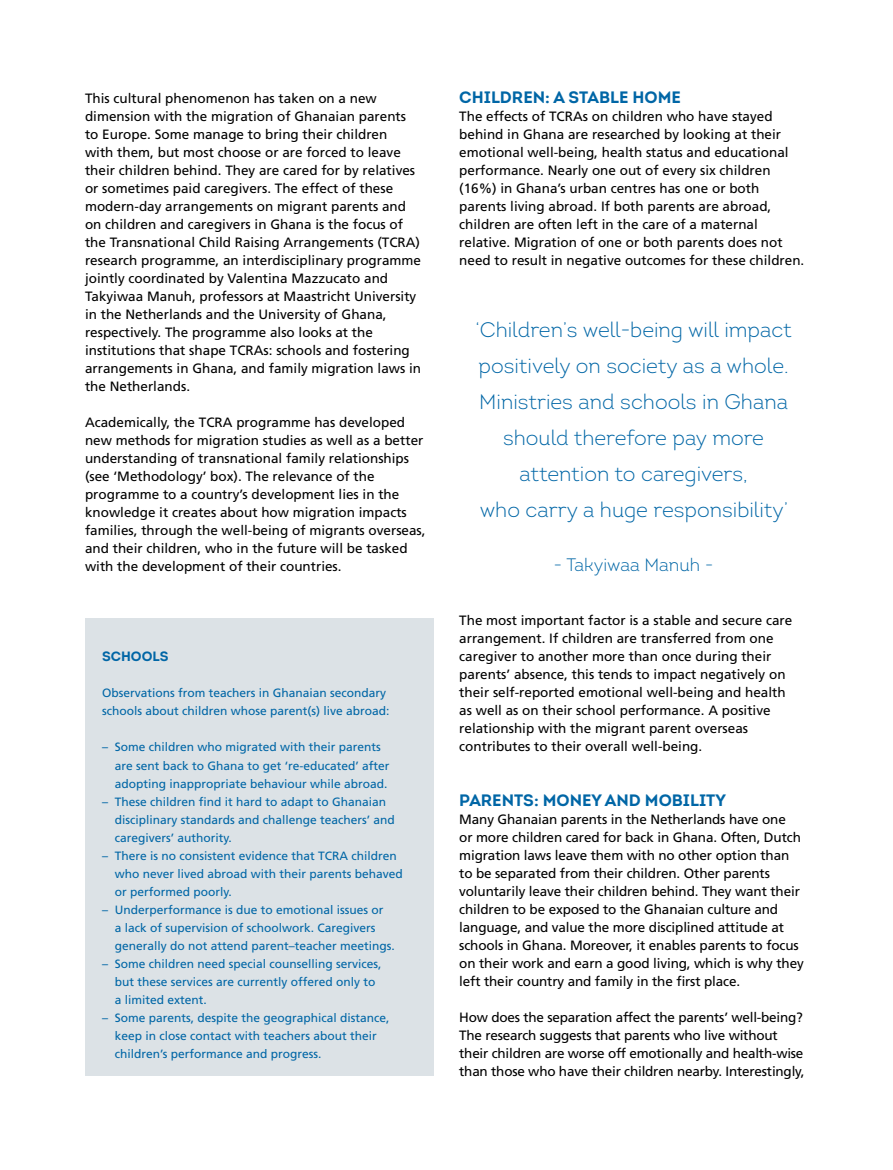
<style>
.page{position:relative;width:893px;height:1170px;background:#fff}
.page>*{position:absolute;margin:0;border:0;box-sizing:border-box;transform-origin:0 0}
.t1{font:300 21px/36px "Intro";color:#0066a6;text-align:center}
.t2{font:300 18px "Intro";color:#0066a6}
.t3{font:700 16.5px "Intro";color:#0066a6}
.t4{font:13.5px/18px "Frutiger LT Std";color:#000}
.t5{font:700 13.5px "Intro";color:#0066a6}
.t6{font:12px/18px "Frutiger LT Std";color:#0066a6}
</style>
<div class="page">
<div style="left:85px;top:618px;width:349px;height:457px;background:#dce2e6"></div>
<p class="t4" style="left:85px;top:89px;width:332px">This cultural phenomenon has taken on a new dimension with the migration of Ghanaian parents to Europe. Some manage to bring their children with them, but most choose or are forced to leave their children behind. They are cared for by relatives or sometimes paid caregivers. The effect of these modern-day arrangements on migrant parents and on children and caregivers in Ghana is the focus of the Transnational Child Raising Arrangements (TCRA</p>
<p class="t4" style="left:85px;top:233px;width:338px;text-indent:331px">) research programme, an interdisciplinary programme jointly coordinated by Valentina Mazzucato and Takyiwaa Manuh, professors at Maastricht U niversity in the Netherlands and the U niversity of Ghana, respectively. The programme also looks at the institutions that shape TCRA</p>
<p class="t4" style="left:85px;top:341px;width:338px;text-indent:179px">s: schools and fostering arrangements in Ghana, and family migration laws in the Netherlands.</p>
<p class="t4" style="left:85px;top:413px;width:131px">Academically, the TCRA</p>
<p class="t4" style="left:85px;top:413px;width:342px;text-indent:151px">programme has developed new methods for migration studies as well as a better understanding of transnational family relationships (see ‘Methodology’ box). The relevance of the programme to a country’s development lies in the knowledge it creates about how migration impacts families, through the well-being of migrants overseas, and their children, who in the future will be tasked with the development of their countries.</p>
<p class="t5" style="left:102px;top:648px;width:68px">SCHOOLS</p>
<p class="t6" style="left:102px;top:684px;width:289px">Observations from teachers in Ghanaian secondary schools about children whose parent(s) live abroad:</p>
<p class="t6" style="left:115px;top:738px;width:276px;text-indent:-13px">– Some children who migrated with their parents are sent back to Ghana to get ‘re-educated’ after adopting inappropriate behaviour while abroad.</p>
<p class="t6" style="left:115px;top:792px;width:282px;text-indent:-13px">– These children find it hard to adapt to Ghanaian disciplinary standards and challenge teachers’ and caregivers’ authority.</p>
<p class="t6" style="left:102px;top:846px;width:232px">– There is no consistent evidence that TCRA</p>
<p class="t6" style="left:115px;top:846px;width:290px;text-indent:237px">children who never lived abroad with their parents behaved or performed poorly.</p>
<p class="t6" style="left:115px;top:900px;width:282px;text-indent:-13px">– U nderperformance is due to emotional issues or<br>a lack of supervision of schoolwork. Caregivers generally do not attend parent–teacher meetings.</p>
<p class="t6" style="left:115px;top:954px;width:268px;text-indent:-13px">– Some children need special counselling services, but these services are currently offered only to a limited extent.</p>
<p class="t6" style="left:115px;top:1008px;width:276px;text-indent:-13px">– Some parents, despite the geographical distance, keep in close contact with teachers about their children’s performance and progress.</p>
<p class="t3" style="left:459px;top:87px;width:223px">CHILDREN: A STABLE HOME</p>
<p class="t4" style="left:459px;top:107px;width:107px">The effects of TCRA</p>
<p class="t4" style="left:459px;top:107px;width:347px;text-indent:124px">s on children who have stayed behind in Ghana are researched by looking at their emotional well-being, health status and educational performance. Nearly one out of every six children (16%) in Ghana’s urban centres has one or both parents living abroad. If both parents are abroad, children are often left in the care of a maternal relative. Migration of one or both parents does not need to result in negative outcomes for these children.</p>
<h1 class="t1" style="left:475px;top:312px;width:318px">‘Children’s well-being will impact positively on society as a whole.<br>Ministries and schools in Ghana should therefore pay more attention to caregivers,<br>who carry a huge responsibility’</h1>
<h2 class="t2" style="left:554px;top:554px;width:161px">- Takyiwaa Manuh -</h2>
<p class="t4" style="left:459px;top:611px;width:335px">The most important factor is a stable and secure care arrangement. If children are transferred from one caregiver to another more than once during their parents’ absence, this tends to impact negatively on their self-reported emotional well-being and health as well as on their school performance. A positive relationship with the migrant parent overseas contributes to their overall well-being.</p>
<p class="t3" style="left:459px;top:789px;width:268px">PARENTS: MONEY AND MOBILITY</p>
<p class="t4" style="left:459px;top:809px;width:346px">Many Ghanaian parents in the Netherlands have one<br>or more children cared for back in Ghana. Often, Dutch migration laws leave them with no other option than to be separated from their children. Other parents voluntarily leave their children behind. They want their children to be exposed to the Ghanaian culture and language, and value the more disciplined attitude at schools in Ghana. Moreover, it enables parents to focus on their work and earn a good living, which is why they left their country and family in the first place.</p>
<p class="t4" style="left:459px;top:1007px;width:347px">How does the separation affect the parents’ well-being?<br>The research suggests that parents who live without their children are worse off emotionally and health-wise than those who have their children nearby. Interestingly,</p>
</div>
